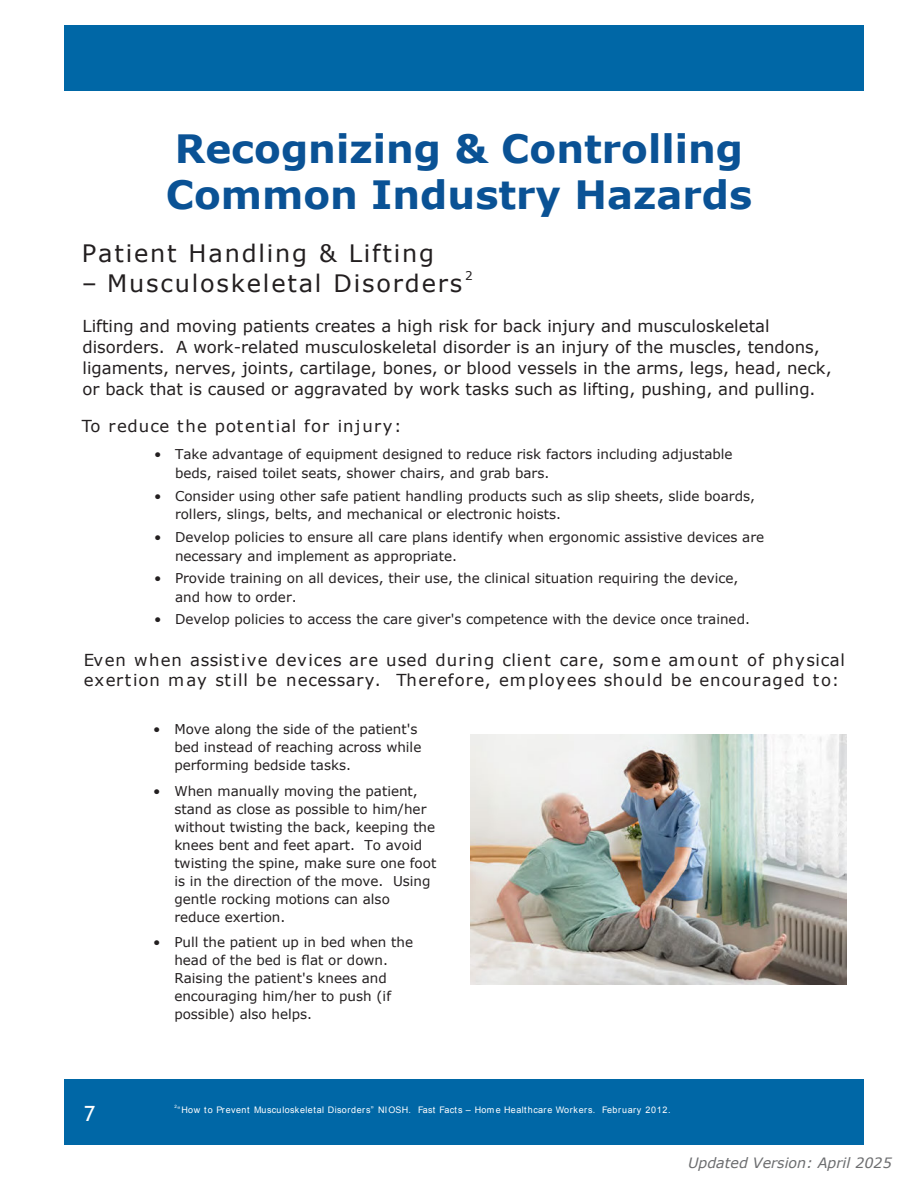
<style>
.page{position:relative;width:918px;height:1188px;background:#fff}
.page>*{position:absolute;margin:0;border:0;box-sizing:border-box;transform-origin:0 0}
.t1{font:700 39px/46.8px "Verdana";color:#0a5295}
.t2{font:24px "Verdana";letter-spacing:.075em;color:#231f20}
.t3{font:21px "Trebuchet MS";color:#fff}
.t4{font:16.5px/21px "Verdana";color:#231f20}
.t5{font:16.5px/20.2px "Verdana";letter-spacing:.05em;color:#231f20}
.t6{font:16.5px "Verdana";letter-spacing:.075em;color:#231f20}
.t7{font:italic 14.25px "Verdana";color:#6c6d6f}
.t8{font:13.5px/18px "Verdana";color:#231f20}
.t9{font:12px "Verdana";color:#231f20}
.t10{font:9px "Arial";letter-spacing:.05em;color:#fff}
.t11{font:4.5px "Arial";color:#fff}
</style>
<div class="page">
<div style="left:64px;top:1080px;width:800px;height:65px;background:#0067a6"></div>
<div style="left:64px;top:26px;width:800px;height:65px;background:#0067a6"></div>
<img style="left:470px;top:734px;width:376px;height:251px">
<h1 class="t1" style="left:166px;top:125px;width:588px">Recognizing &amp; Controlling<br>Common Industry Hazards</h1>
<h2 class="t2" style="left:82px;top:238px;width:354px">Patient Handling &amp; Lifting</h2>
<h2 class="t2" style="left:82px;top:268px;width:382px">– Musculoskeletal Disorders</h2>
<p class="t9" style="left:465px;top:268px;width:9px">2</p>
<p class="t4" style="left:82px;top:316px;width:751px">Lifting and moving patients creates a high risk for back injury and musculoskeletal disorders. A work-related musculoskeletal disorder is an injury of the muscles, tendons, ligaments, nerves, joints, cartilage, bones, or blood vessels in the arms, legs, head, neck, or back that is caused or aggravated by work tasks such as lifting, pushing, and pulling.</p>
<p class="t6" style="left:82px;top:416px;width:321px">To reduce the potential for injury:</p>
<p class="t8" style="left:175px;top:445px;width:559px;line-height:18.8px;text-indent:-21px">• Take advantage of equipment designed to reduce risk factors including adjustable beds, raised toilet seats, shower chairs, and grab bars.</p>
<p class="t8" style="left:175px;top:486px;width:582px;line-height:18.8px;text-indent:-21px">• Consider using other safe patient handling products such as slip sheets, slide boards, rollers, slings, belts, and mechanical or electronic hoists.</p>
<p class="t8" style="left:175px;top:528px;width:591px;line-height:18.8px;text-indent:-21px">• Develop policies to ensure all care plans identify when ergonomic assistive devices are necessary and implement as appropriate.</p>
<p class="t8" style="left:175px;top:569px;width:565px;line-height:18.8px;text-indent:-21px">• Provide training on all devices, their use, the clinical situation requiring the device, and how to order.</p>
<p class="t8" style="left:154px;top:611px;width:597px">• Develop policies to access the care giver's competence with the device once trained.</p>
<p class="t5" style="left:84px;top:650px;width:763px">Even when assistive devices are used during client care, some amount of physical exertion may still be</p>
<p class="t5" style="left:286px;top:670px;width:555px">necessary. Therefore, employees should be encouraged to:</p>
<h3 class="t3" style="left:84px;top:1101px;width:13px">7</h3>
<p class="t8" style="left:174px;top:720px;width:249px;text-indent:-21px">• Move along the side of the patient's bed instead of reaching across while performing bedside tasks.</p>
<p class="t8" style="left:174px;top:782px;width:263px;text-indent:-21px">• When manually moving the patient, stand as close as possible to him/her without twisting the back, keeping the knees bent and feet apart. To avoid twisting the spine, make sure one foot is in the direction of the move. Using gentle rocking motions can also reduce exertion.</p>
<p class="t8" style="left:174px;top:933px;width:240px;text-indent:-21px">• Pull the patient up in bed when the head of the bed is flat or down.<br>Raising the patient's knees and encouraging him/her to push (if possible) also helps.</p>
<p class="t11" style="left:175px;top:1104px;width:4px">2</p>
<p class="t10" style="left:177px;top:1104px;width:495px">“How to Prevent Musculoskeletal Disorders” NIOSH. Fast Facts – Home Healthcare Workers. February 2012.</p>
<p class="t7" style="left:688px;top:1154px;width:205px">Updated Version: April 2025</p>
</div>
